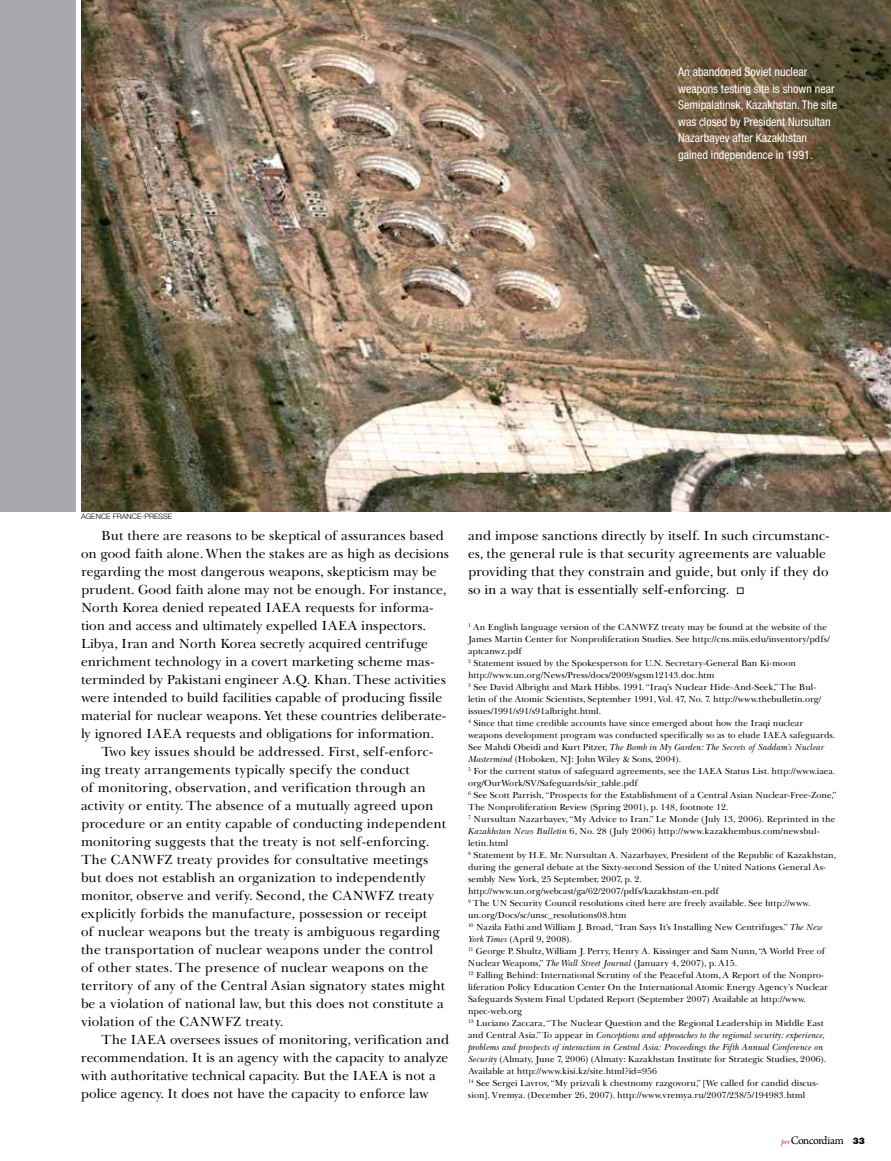
<style>
.page{position:relative;width:891px;height:1161px;background:#fff}
.page>*{position:absolute;margin:0;border:0;box-sizing:border-box;transform-origin:0 0}
.t1{font:13.5px/18px "Baskerville Cyr LT Std Upright";color:#000}
.t2{font:condensed 12px/16.5px "Helvetica Neue LT Std";color:#fff}
.t3{font:12px "Arno Pro";letter-spacing:-.05em;color:#000}
.t4{font:9px/12px "Baskerville Cyr LT Std Upright";color:#000}
.t5{font:9px/12px "Baskerville Cyr LT Std Incline";color:#000}
.t6{font:300 7.5px "Helvetica Neue LT Std";color:#000}
.s1{font-family:"Baskerville Cyr LT Std Upright"}
.s2{font-family:"Baskerville Cyr LT Std Incline"}
.s3{font-family:"New Baskerville Std";font-style:italic;font-size:7.5px;color:#d2232a}
.s4{font-family:"Helvetica Neue LT Std";font-weight:900;font-size:9px}
</style>
<div class="page">
<div style="left:0;top:0;width:76px;height:511px;background:#a7a9ac"></div>
<img style="left:81px;top:0;width:810px;height:511px">
<h2 class="t2" style="left:678px;top:63px;width:160px">An abandoned Soviet nuclear weapons testing site is shown near<br>Semipalatinsk, Kazakhstan. The site was closed by President Nursultan<br>Nazarbayev after Kazakhstan gained independence in 1991.</h2>
<p class="t6" style="left:81px;top:512px;width:6px">AGENCE</p>
<p class="t6" style="left:113px;top:512px;width:10px">FRANCE</p>
<p class="t6" style="left:142px;top:512px;width:14px">-PRESSE</p>
<p class="t1" style="left:81px;top:527px;width:370px;text-indent:20px">But there are reasons to be skeptical of assurances based on good faith alone. When the stakes are as high as decisions regarding the most dangerous weapons, skepticism may be prudent. Good faith alone may not be enough. For instance, North Korea denied repeated IAEA requests for informa&shy;tion and access and ultimately expelled IAEA inspectors.<br>Libya, Iran and North Korea secretly acquired centrifuge enrichment technology in a covert marketing scheme mas&shy;terminded by Pakistani engineer A.Q. Khan. These activities were intended to build facilities capable of producing fissile material for nuclear weapons. Yet these countries deliberate&shy;ly ignored IAEA requests and obligations for information.</p>
<p class="t1" style="left:81px;top:743px;width:367px;text-indent:20px">Two key issues should be addressed. First, self-enforc&shy;ing treaty arrangements typically specify the conduct<br>of monitoring, observation, and verification through an activity or entity. The absence of a mutually agreed upon procedure or an entity capable of conducting independent monitoring suggests that the treaty is not self-enforcing.<br>The CANWFZ treaty provides for consultative meetings but does not establish an organization to independently monitor, observe and verify. Second, the CANWFZ treaty explicitly forbids the manufacture, possession or receipt<br>of nuclear weapons but the treaty is ambiguous regarding the transportation of nuclear weapons under the control of other states. The presence of nuclear weapons on the territory of any of the Central Asian signatory states might be a violation of national law, but this does not constitute a violation of the CANWFZ treaty.</p>
<p class="t1" style="left:81px;top:1031px;width:370px;text-indent:20px">The IAEA oversees issues of monitoring, verification and recommendation. It is an agency with the capacity to analyze with authoritative technical capacity. But the IAEA is not a police agency. It does not have the capacity to enforce law</p>
<h1 class="t1" style="left:468px;top:527px;width:363px">and impose sanctions directly by itself. In such circumstanc&shy;es, the general rule is that security agreements are valuable providing that they constrain and guide, but only if they do so in a way that is essentially self-enforcing. □</h1>
<p class="t4" style="left:468px;top:621px;width:369px"><sup>1</sup> An English language version of the CANWFZ treaty may be found at the website of the James Martin Center for Nonproliferation Studies. See http://cns.miis.edu/inventory/pdfs/ aptcanwz.pdf<br><sup>2</sup> Statement issued by the Spokesperson for U.N. Secretary-General Ban Ki-moon http://www.un.org/News/Press/docs/2009/sgsm12143.doc.htm<br><sup>3</sup> See David Albright and Mark Hibbs. 1991. “Iraq’s Nuclear Hide-And-Seek,” The Bul&shy;letin of the Atomic Scientists, September 1991, Vol. 47, No. 7. http://www.thebulletin.org/ issues/1991/s91/s91albright.html.<br><sup>4</sup> Since that time credible accounts have since emerged about how the Iraqi nuclear weapons development program was conducted specifically so as to elude IAEA safeguards.</p>
<p class="t5" style="left:468px;top:741px;width:358px"><span class="s1">See Mahdi Obeidi and Kurt Pitzer,</span> The Bomb in My Garden: The Secrets of Saddam’s Nuclear</p>
<p class="t4" style="left:468px;top:753px;width:370px"><span class="s2">Mastermind</span> (Hoboken, NJ: John Wiley &amp; Sons, 2004).<br><sup>5</sup> For the current status of safeguard agreements, see the IAEA Status List. http://www.iaea. org/OurWork/SV/Safeguards/sir_table.pdf<br><sup>6</sup> See Scott Parrish, “Prospects for the Establishment of a Central Asian Nuclear-Free-Zone,” The Nonproliferation Review (Spring 2001), p. 148, footnote 12.<br><sup>7</sup> Nursultan Nazarbayev, “My Advice to Iran.” Le Monde (July 13, 2006). Reprinted in the <span class="s2">Kazakhstan News Bulletin</span> 6, No. 28 (July 2006) http://www.kazakhembus.com/newsbul&shy;letin.html<br><sup>8</sup> Statement by Н.E. Mr. Nursultan A. Nazarbayev, President of the Republic of Kazakhstan, during the general debate at the Sixty-second Session of the United Nations General As&shy;sembly New York, 25 September, 2007, p. 2. http://www.un.org/webcast/ga/62/2007/pdfs/kazakhstan-en.pdf<br><sup>9</sup> The UN Security Council resolutions cited here are freely available. See http://www. un.org/Docs/sc/unsc_resolutions08.htm<br><sup>10</sup> Nazila Fathi and William J. Broad, “Iran Says It’s Installing New Centrifuges.” <span class="s2">The New York Times</span> (April 9, 2008).<br><sup>11</sup> George P. Shultz, William J. Perry, Henry A. Kissinger and Sam Nunn, “A World Free of Nuclear Weapons,” <span class="s2">The Wall Street Journal</span> (January 4, 2007), p. A15.<br><sup>12</sup> Falling Behind: International Scrutiny of the Peaceful Atom, A Report of the Nonpro&shy;liferation Policy Education Center On the International Atomic Energy Agency’s Nuclear Safeguards System Final Updated Report (September 2007) Available at http://www. npec-web.org<br><sup>13</sup> Luciano Zaccara, “The Nuclear Question and the Regional Leadership in Middle East</p>
<p class="t5" style="left:468px;top:1029px;width:359px"><span class="s1">and Central Asia.” To appear in</span> Conceptions and approaches to the regional security: experience, problems and prospects of interaction in Central Asia: Proceedings the Fifth Annual Conference on</p>
<p class="t4" style="left:468px;top:1053px;width:360px"><span class="s2">Security</span> (Almaty, June 7, 2006) (Almaty: Kazakhstan Institute for Strategic Studies, 2006).<br>Available at http://www.kisi.kz/site.html?id=956<br><sup>14</sup> See Sergei Lavrov, “My prizvali k chestnomy razgovoru,” [We called for candid discus&shy;sion]. Vremya. (December 26, 2007). http://www.vremya.ru/2007/238/5/194983.html</p>
<h2 class="t3" style="left:781px;top:1134px;width:85px"><span class="s3">per</span>Concordiam <span class="s4">33</span></h2>
</div>
